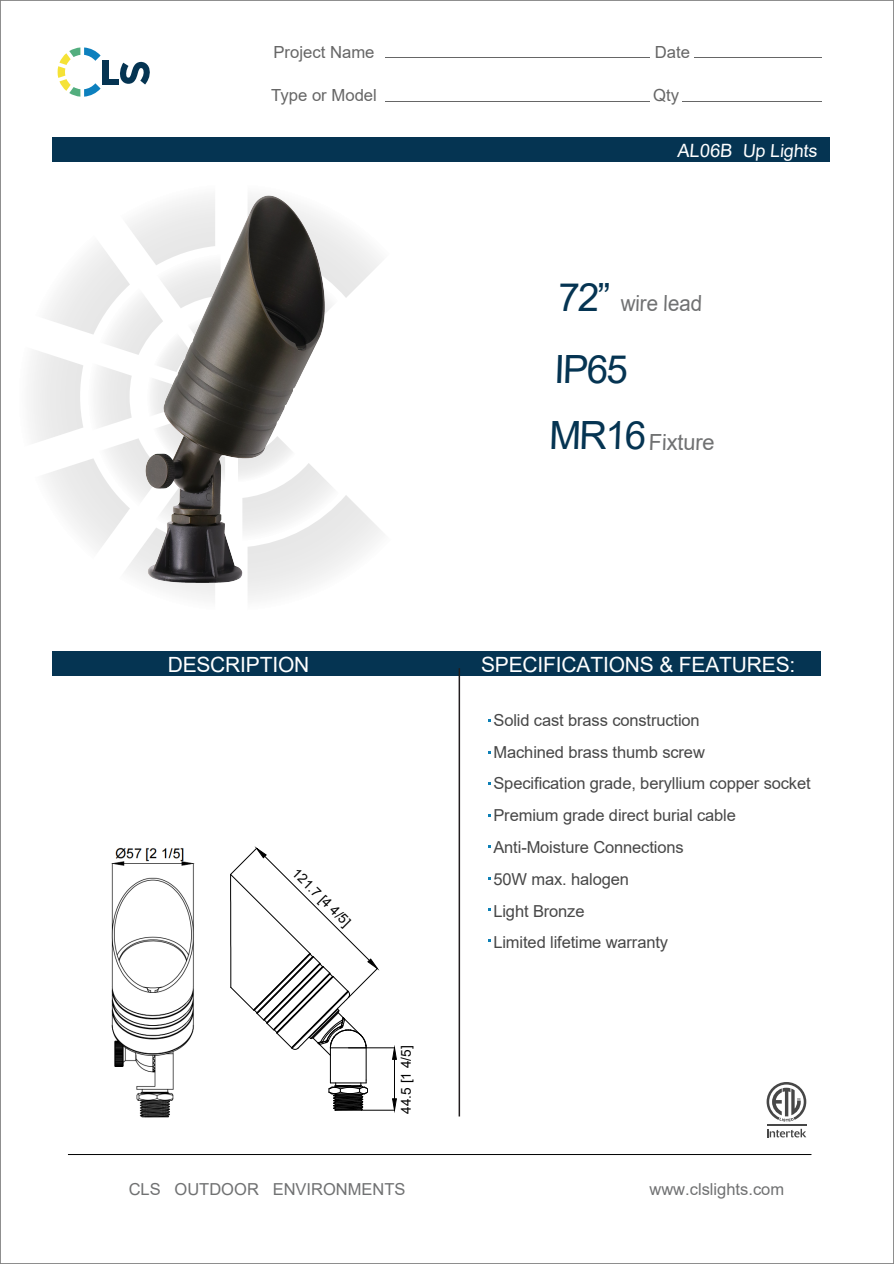
<style>
.page{position:relative;width:894px;height:1264px;background:#fff}
.page>*{position:absolute;margin:0;border:0;box-sizing:border-box;transform-origin:0 0}
.t1{font:38.85px "Arial";color:#053452}
.t2{font:22.2px "Arial";color:#707172;scale:.93 1}
.t3{font:22.2px "Arial";color:#707172}
.t4{font:21px "Arial";letter-spacing:-.01em;color:#fff}
.t5{font:18px "Arial";color:#fff}
.t6{font:16.65px "Arial";color:#666}
.t7{font:16.5px/31.8px "Arial";letter-spacing:-.01em;color:#474747}
.t8{font:16.5px "Arial";color:#707172}
.t9{font:13.65px "Arial";color:#000}
.s1{font-size:18.3px}
</style>
<div class="page">
<svg style="left:31px;top:234px;width:351px;height:335px"></svg>
<div style="left:424px;top:651px;width:397px;height:25px;background:#053452"></div>
<div style="left:52px;top:651px;width:372px;height:25px;background:#053452"></div>
<svg style="left:767px;top:1128px;width:39px;height:9px"></svg>
<hr style="left:766px;top:1124px;width:40px;height:1px;background:#474747">
<svg style="left:766px;top:1082px;width:40px;height:39px"></svg>
<hr style="left:458px;top:668px;width:2px;height:448px;background:#211d1e">
<hr style="left:68px;top:1154px;width:743px;height:1px;background:#000">
<div style="left:52px;top:138px;width:777px;height:24px;background:#053452"></div>
<svg style="left:58px;top:47px;width:43px;height:50px"></svg>
<div style="left:102px;top:60px;width:6px;height:25px;background:#053452"></div>
<div style="left:102px;top:79px;width:17px;height:6px;background:#053452"></div>
<svg style="left:120px;top:62px;width:30px;height:22px"></svg>
<hr style="left:385px;top:57px;width:264px;height:1px;background:#666">
<hr style="left:385px;top:101px;width:264px;height:1px;background:#666">
<hr style="left:695px;top:57px;width:127px;height:1px;background:#666">
<hr style="left:682px;top:101px;width:140px;height:1px;background:#666">
<svg style="left:230px;top:847px;width:148px;height:264px"></svg>
<hr style="left:361px;top:1110px;width:33px;height:1px;background:#000">
<hr style="left:348px;top:1047px;width:46px;height:1px;background:#000">
<hr style="left:394px;top:1059px;width:1px;height:39px;background:#000">
<svg style="left:392px;top:1098px;width:5px;height:13px"></svg>
<svg style="left:392px;top:1047px;width:5px;height:13px"></svg>
<img style="left:111px;top:847px;width:84px;height:271px">
<img style="left:128px;top:195px;width:221px;height:403px">
<p class="t6" style="left:273px;top:41px;width:103px">Project Name</p>
<p class="t6" style="left:271px;top:84px;width:107px">Type or Model</p>
<p class="t6" style="left:655px;top:41px;width:37px">Date</p>
<p class="t6" style="left:653px;top:84px;width:27px">Qty</p>
<p class="t5" style="left:677px;top:138px;width:144px"><span class="s1">AL06B</span> Up Lights</p>
<h1 class="t1" style="left:558px;top:270px;width:55px">72”</h1>
<h2 class="t2" style="left:620px;top:288px;width:90px">wire lead</h2>
<h1 class="t1" style="left:554px;top:343px;width:77px">IP65</h1>
<h1 class="t1" style="left:548px;top:409px;width:101px">MR16</h1>
<h2 class="t3" style="left:648px;top:426px;width:69px">Fixture</h2>
<p class="t4" style="left:168px;top:650px;width:143px">DESCRIPTION</p>
<p class="t9" style="left:301px;top:864px;width:77px;rotate:45deg">121.7 [4 4/5]</p>
<p class="t9" style="left:396px;top:1113px;width:70px;rotate:-90deg">44.5 [1 4/5]</p>
<p class="t8" style="left:129px;top:1178px;width:278px">CLS OUTDOOR ENVIRONMENTS</p>
<p class="t4" style="left:481px;top:650px;width:316px">SPECIFICATIONS &amp; FEATURES:</p>
<p class="t7" style="left:493px;top:704px;width:319px">Solid cast brass construction<br>Machined brass thumb screw<br>Specification grade, beryllium copper socket<br>Premium grade direct burial cable<br>Anti-Moisture Connections<br>50W max. halogen<br>Light Bronze<br>Limited lifetime warranty</p>
<p class="t8" style="left:649px;top:1178px;width:136px">www.clslights.com</p>
</div>
